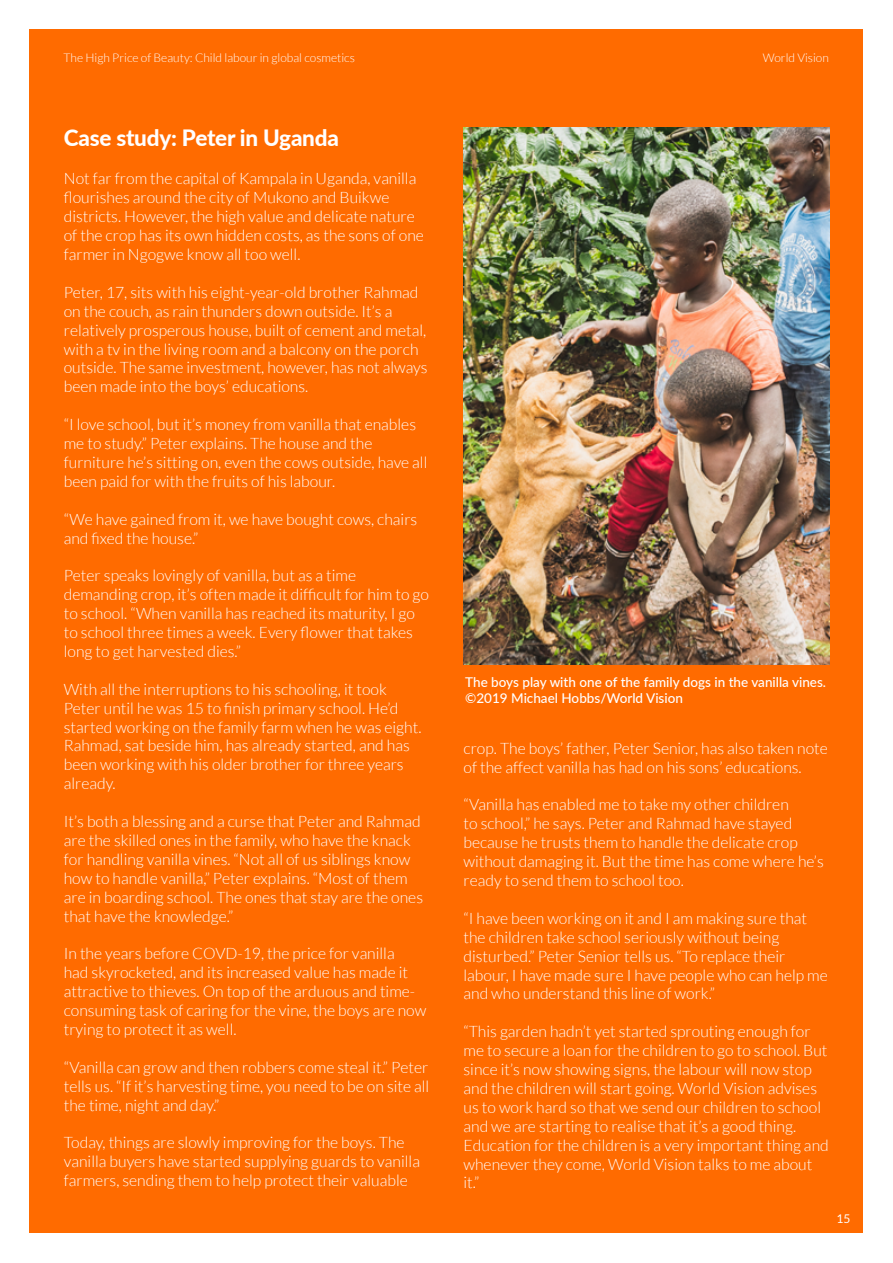
<style>
.page{position:relative;width:893px;height:1263px;background:#fff}
.page>*{position:absolute;margin:0;border:0;box-sizing:border-box;transform-origin:0 0}
.t1{font:800 22.5px "Lato";letter-spacing:-.01em;color:#fff}
.t2{font:300 15.75px/18.9px "Lato";color:#fff}
.t3{font:500 13.5px/16.2px "Lato";color:#fff}
.t4{font:300 12px "Lato";color:#fff}
.t5{font:12px "Lato";color:#fff}
</style>
<div class="page">
<div style="left:30px;top:30px;width:833px;height:1203px;background:#ff6b00"></div>
<img style="left:463px;top:128px;width:366px;height:536px">
<p class="t4" style="left:64px;top:51px;width:293px">The High Price of Beauty: Child labour in global cosmetics</p>
<p class="t4" style="left:763px;top:51px;width:68px">World Vision</p>
<h1 class="t1" style="left:64px;top:121px;width:277px">Case study: Peter in Uganda</h1>
<p class="t2" style="left:64px;top:169px;width:362px">Not far from the capital of Kampala in Uganda, vanilla flourishes around the city of Mukono and Buikwe districts. However, the high value and delicate nature of the crop has its own hidden costs, as the sons of one farmer in Ngogwe know all too well.</p>
<p class="t2" style="left:64px;top:283px;width:365px">Peter, 17, sits with his eight-year-old brother Rahmad on the couch, as rain thunders down outside. It’s a relatively prosperous house, built of cement and metal, with a tv in the living room and a balcony on the porch outside. The same investment, however, has not always been made into the boys’ educations.</p>
<p class="t2" style="left:64px;top:415px;width:365px">“I love school, but it’s money from vanilla that enables me to study.” Peter explains. The house and the furniture he’s sitting on, even the cows outside, have all been paid for with the fruits of his labour.</p>
<p class="t2" style="left:64px;top:510px;width:355px">“We have gained from it, we have bought cows, chairs and fixed the house.”</p>
<p class="t2" style="left:64px;top:566px;width:367px">Peter speaks lovingly of vanilla, but as a time demanding crop, it’s often made it difficult for him to go to school. “When vanilla has reached its maturity, I go to school three times a week. Every flower that takes long to get harvested dies.”</p>
<p class="t2" style="left:64px;top:680px;width:359px">With all the interruptions to his schooling, it took Peter until he was 15 to finish primary school. He’d started working on the family farm when he was eight.<br>Rahmad, sat beside him, has already started, and has been working with his older brother for three years already.</p>
<p class="t2" style="left:64px;top:812px;width:361px">It’s both a blessing and a curse that Peter and Rahmad are the skilled ones in the family, who have the knack for handling vanilla vines. “Not all of us siblings know how to handle vanilla,” Peter explains. “Most of them are in boarding school. The ones that stay are the ones that have the knowledge.”</p>
<p class="t2" style="left:64px;top:944px;width:364px">In the years before COVD-19, the price for vanilla<br>had skyrocketed, and its increased value has made it attractive to thieves. On top of the arduous and time&shy;consuming task of caring for the vine, the boys are now trying to protect it as well.</p>
<p class="t2" style="left:64px;top:1058px;width:367px;text-align:justify">“Vanilla can grow and then robbers come steal it.” Peter tells us. “If it’s harvesting time, you need to be on site all the time, night and day.”</p>
<p class="t2" style="left:64px;top:1133px;width:358px">Today, things are slowly improving for the boys. The vanilla buyers have started supplying guards to vanilla farmers, sending them to help protect their valuable</p>
<p class="t3" style="left:465px;top:673px;width:362px">The boys play with one of the family dogs in the vanilla vines. ©2019 Michael Hobbs/World Vision</p>
<p class="t2" style="left:463px;top:739px;width:366px">crop. The boys’ father, Peter Senior, has also taken note of the affect vanilla has had on his sons’ educations.</p>
<p class="t2" style="left:463px;top:795px;width:362px">“Vanilla has enabled me to take my other children<br>to school,” he says. Peter and Rahmad have stayed because he trusts them to handle the delicate crop without damaging it. But the time has come where he’s ready to send them to school too.</p>
<p class="t2" style="left:463px;top:909px;width:366px">“I have been working on it and I am making sure that the children take school seriously without being disturbed.” Peter Senior tells us. “To replace their labour, I have made sure I have people who can help me and who understand this line of work.”</p>
<p class="t2" style="left:463px;top:1022px;width:367px">“This garden hadn’t yet started sprouting enough for me to secure a loan for the children to go to school. But since it’s now showing signs, the labour will now stop and the children will start going. World Vision advises us to work hard so that we send our children to school and we are starting to realise that it’s a good thing.<br>Education for the children is a very important thing and whenever they come, World Vision talks to me about it.”</p>
<p class="t5" style="left:836px;top:1211px;width:15px">15</p>
</div>
